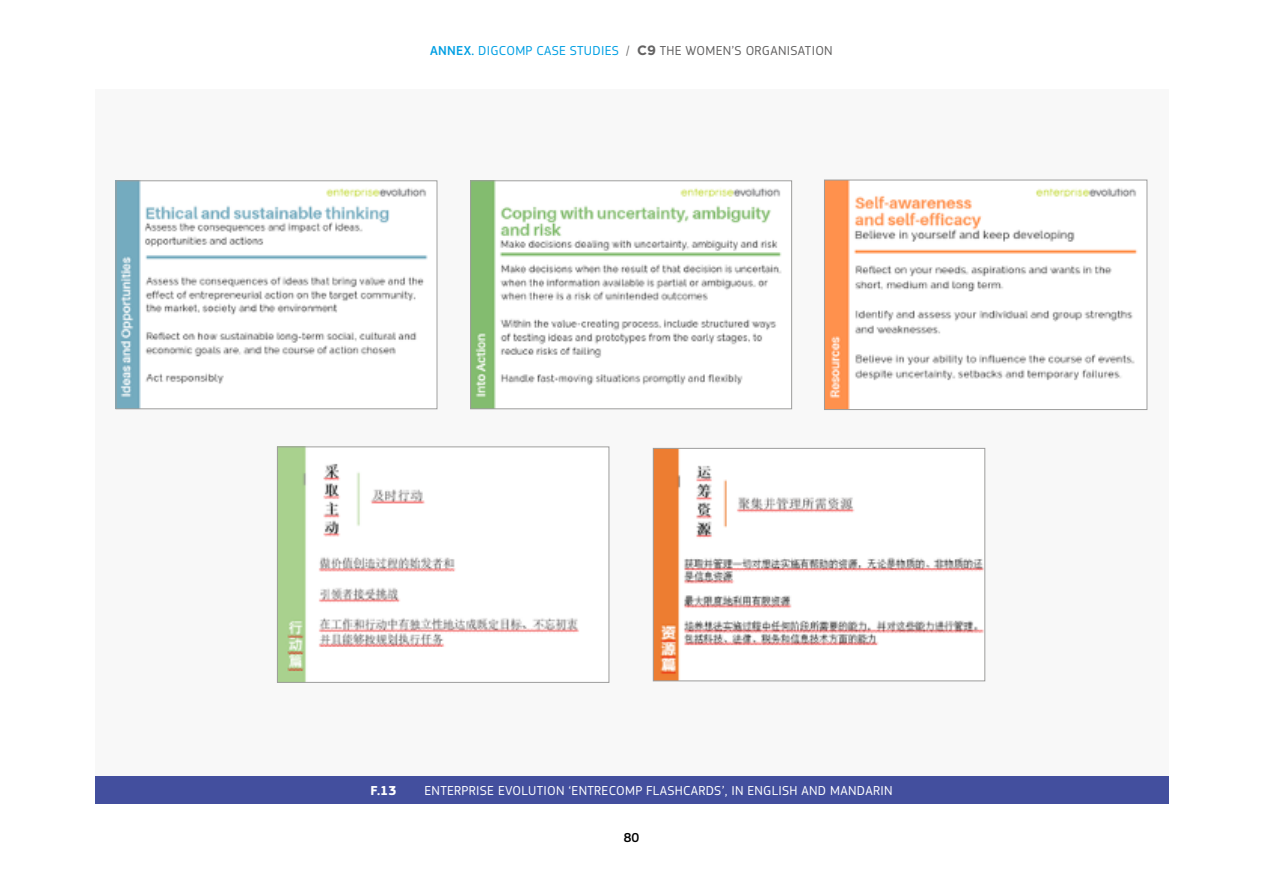
<style>
.page{position:relative;width:1263px;height:893px;background:#fff}
.page>*{position:absolute;margin:0;border:0;box-sizing:border-box;transform-origin:0 0}
.t1{font:13.5px "EC Square Sans Pro";letter-spacing:.02em;color:#fff}
.t2{font:13.5px "EC Square Sans Pro";letter-spacing:.02em;color:#646363}
.t3{font:700 13.5px "EC Square Sans Pro";color:#fff}
.t4{font:500 13.5px "EC Square Sans Pro";color:#000}
.s1{font-weight:500;color:#009fe3}
.s2{color:#009fe3}
.s3{font-family:"Gotham";font-weight:700}
</style>
<div class="page">
<div style="left:95px;top:89px;width:1073px;height:687px;background:#f8f8f8"></div>
<img style="left:118px;top:182px;width:310px;height:225px">
<div style="left:116px;top:180px;width:321px;height:229px;border:1px solid #9d9d9c"></div>
<img style="left:472px;top:182px;width:309px;height:225px">
<div style="left:470px;top:180px;width:322px;height:229px;border:1px solid #9d9d9c"></div>
<img style="left:826px;top:182px;width:311px;height:226px">
<div style="left:824px;top:180px;width:323px;height:230px;border:1px solid #9d9d9c"></div>
<img style="left:279px;top:448px;width:300px;height:233px">
<div style="left:277px;top:446px;width:332px;height:237px;border:1px solid #9d9d9c"></div>
<img style="left:655px;top:450px;width:328px;height:229px">
<div style="left:653px;top:448px;width:332px;height:233px;border:1px solid #9d9d9c"></div>
<div style="left:95px;top:776px;width:1073px;height:28px;background:#434f9e"></div>
<p class="t2" style="left:430px;top:43px;width:404px"><span class="s1">ANNEX.</span> <span class="s2">DIGCOMP CASE STUDIES</span> / <span class="s3">C9</span> THE WOMEN’S ORGANISATION</p>
<p class="t3" style="left:371px;top:783px;width:27px">F.13</p>
<p class="t1" style="left:424px;top:783px;width:470px">ENTERPRISE EVOLUTION ‘ENTRECOMP FLASHCARDS’, IN ENGLISH AND MANDARIN</p>
<p class="t4" style="left:624px;top:830px;width:17px">80</p>
</div>
